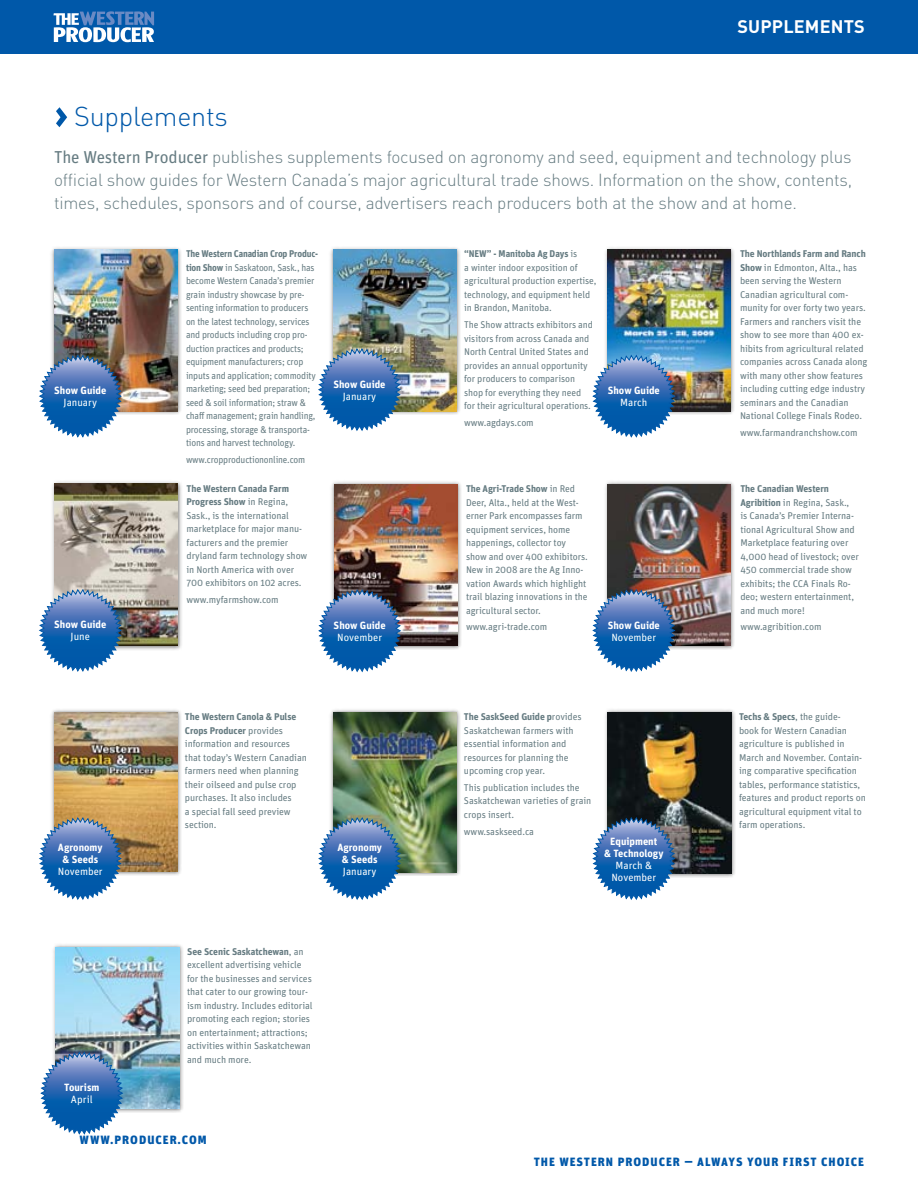
<style>
.page{position:relative;width:918px;height:1188px;background:#fff}
.page>*{position:absolute;margin:0;border:0;box-sizing:border-box;transform-origin:0 0}
.t1{font:700 extra-condensed 60px "Agenda";color:#0058a9}
.t2{font:300 27px "DINOT";letter-spacing:-.01em;color:#0058a9}
.t3{font:700 18px "DIN Pro";letter-spacing:.01em;color:#fff}
.t4{font:300 17.25px/23.2px "DINOT";letter-spacing:-.01em;color:#667c82;text-align:justify}
.t5{font:900 12px "Unit Pro";letter-spacing:.08em;color:#0058a9}
.t6{font:700 10.5px/12px "Unit Pro";color:#fff;text-align:center}
.t7{font:10.5px/12px "Unit Pro";color:#fff;text-align:center}
.t8{font:9.75px/13.5px "Unit Pro";letter-spacing:-.01em;color:#667c82}
.t9{font:9.75px/13.5px "Unit Pro";letter-spacing:-.01em;color:#667c82;scale:.95 1}
.s1{font-family:"Unit Pro";font-weight:400}
.s2{font-weight:700}
</style>
<div class="page">
<div style="left:329px;top:480px;width:133px;height:170px;background:#000;opacity:.5"></div>
<img style="left:334px;top:484px;width:124px;height:162px">
<svg style="left:318px;top:589px;width:84px;height:84px"></svg>
<div style="left:50px;top:479px;width:132px;height:171px;background:#000;opacity:.5"></div>
<img style="left:55px;top:484px;width:123px;height:162px">
<svg style="left:39px;top:588px;width:83px;height:84px"></svg>
<div style="left:603px;top:480px;width:132px;height:170px;background:#000;opacity:.5"></div>
<img style="left:608px;top:484px;width:123px;height:162px">
<img style="left:592px;top:588px;width:84px;height:84px">
<div style="left:328px;top:245px;width:133px;height:170px;background:#000;opacity:.5"></div>
<img style="left:333px;top:250px;width:124px;height:161px">
<svg style="left:318px;top:348px;width:84px;height:83px"></svg>
<div style="left:49px;top:245px;width:133px;height:170px;background:#000;opacity:.5"></div>
<img style="left:54px;top:250px;width:123px;height:161px">
<img style="left:39px;top:354px;width:83px;height:84px">
<div style="left:603px;top:708px;width:132px;height:170px;background:#000;opacity:.5"></div>
<img style="left:608px;top:712px;width:123px;height:162px">
<svg style="left:592px;top:816px;width:84px;height:84px"></svg>
<div style="left:329px;top:708px;width:132px;height:168px;background:#000;opacity:.5"></div>
<img style="left:333px;top:712px;width:124px;height:160px">
<svg style="left:318px;top:816px;width:84px;height:84px"></svg>
<div style="left:49px;top:708px;width:133px;height:168px;background:#000;opacity:.5"></div>
<img style="left:54px;top:712px;width:123px;height:159px">
<svg style="left:39px;top:816px;width:83px;height:84px"></svg>
<div style="left:603px;top:245px;width:132px;height:170px;background:#000;opacity:.5"></div>
<img style="left:608px;top:250px;width:123px;height:161px">
<svg style="left:592px;top:354px;width:84px;height:84px"></svg>
<div style="left:51px;top:942px;width:132px;height:170px;background:#000;opacity:.5"></div>
<img style="left:56px;top:947px;width:123px;height:161px">
<img style="left:40px;top:1051px;width:84px;height:84px">
<div style="left:0;top:0;width:918px;height:54px;background:#0058a9"></div>
<svg style="left:53px;top:11px;width:101px;height:31px"></svg>
<h3 class="t3" style="left:737px;top:15px;width:129px">SUPPLEMENTS</h3>
<h1 class="t1" style="left:54px;top:81px;width:16px">&gt;</h1>
<h2 class="t2" style="left:74px;top:98px;width:155px">Supplements</h2>
<p class="t4" style="left:54px;top:144px;width:800px"><span class="s1">The Western Producer</span> publishes supplements focused on agronomy and seed, equipment and technology plus official show guides for Western Canada’s major agricultural trade shows. Information on the show, contents, times, schedules, sponsors and of course, advertisers reach producers both at the show and at home.</p>
<p class="t6" style="left:54px;top:384px;width:54px">Show Guide</p>
<p class="t7" style="left:64px;top:396px;width:35px">January</p>
<p class="t6" style="left:54px;top:619px;width:54px">Show Guide</p>
<p class="t7" style="left:71px;top:631px;width:21px">June</p>
<p class="t9" style="left:186px;top:247px;width:141px"><span class="s2">The Western Canadian Crop Produc&shy;tion Show</span> in Saskatoon, Sask., has become Western Canada’s premier grain industry showcase by pre&shy;senting information to producers on the latest technology, services and products including crop pro&shy;duction practices and products; equipment manufacturers; crop inputs and application; commodity marketing; seed bed preparation; seed &amp; soil information; straw &amp; chaff management; grain handling, processing, storage &amp; transporta&shy;tions and harvest technology.</p>
<p class="t9" style="left:186px;top:453px;width:127px">www.cropproductiononline.com</p>
<p class="t8" style="left:186px;top:481px;width:122px"><span class="s2">The Western Canada Farm<br>Progress Show</span> in Regina,<br>Sask., is the international marketplace for major manu&shy;facturers and the premier dryland farm technology show in North America with over<br>700 exhibitors on 102 acres.</p>
<p class="t8" style="left:186px;top:593px;width:94px">www.myfarmshow.com</p>
<p class="t6" style="left:333px;top:378px;width:54px">Show Guide</p>
<p class="t7" style="left:343px;top:390px;width:35px">January</p>
<p class="t8" style="left:464px;top:247px;width:134px"><span class="s2">“NEW” - Manitoba Ag Days</span> is<br>a winter indoor exposition of agricultural production expertise, technology, and equipment held in Brandon, Manitoba.</p>
<p class="t8" style="left:464px;top:318px;width:130px">The Show attracts exhibitors and visitors from across Canada and<br>North Central United States and provides an annual opportunity for producers to comparison shop for everything they need for their agricultural operations.</p>
<p class="t8" style="left:464px;top:416px;width:71px">www.agdays.com</p>
<p class="t6" style="left:608px;top:385px;width:54px">Show Guide</p>
<p class="t7" style="left:620px;top:397px;width:29px">March</p>
<p class="t8" style="left:740px;top:247px;width:129px"><span class="s2">The Northlands Farm and Ranch<br>Show</span> in Edmonton, Alta., has been serving the Western<br>Canadian agricultural com&shy;munity for over forty two years.<br>Farmers and ranchers visit the show to see more than 400 ex&shy;hibits from agricultural related companies across Canada along with many other show features including cutting edge industry seminars and the Canadian<br>National College Finals Rodeo.</p>
<p class="t8" style="left:740px;top:426px;width:119px">www.farmandranchshow.com</p>
<p class="t8" style="left:466px;top:482px;width:123px"><span class="s2">The Agri-Trade Show</span> in Red<br>Deer, Alta., held at the West&shy;erner Park encompasses farm equipment services, home happenings, collector toy show and over 400 exhibitors.<br>New in 2008 are the Ag Inno&shy;vation Awards which highlight trail blazing innovations in the agricultural sector.</p>
<p class="t6" style="left:334px;top:619px;width:54px">Show Guide</p>
<p class="t8" style="left:466px;top:620px;width:83px">www.agri-trade.com</p>
<p class="t7" style="left:337px;top:631px;width:46px">November</p>
<p class="t8" style="left:740px;top:482px;width:120px"><span class="s2">The Canadian Western<br>Agribition</span> in Regina, Sask.,<br>is Canada’s Premier Interna&shy;tional Agricultural Show and<br>Marketplace featuring over<br>4,000 head of livestock; over<br>450 commercial trade show exhibits; the CCA Finals Ro&shy;deo; western entertainment, and much more!</p>
<p class="t6" style="left:608px;top:619px;width:54px">Show Guide</p>
<p class="t8" style="left:740px;top:620px;width:83px">www.agribition.com</p>
<p class="t7" style="left:611px;top:631px;width:46px">November</p>
<p class="t6" style="left:58px;top:841px;width:46px">Agronomy &amp; Seeds</p>
<p class="t7" style="left:58px;top:865px;width:46px">November</p>
<p class="t8" style="left:185px;top:710px;width:123px"><span class="s2">The Western Canola &amp; Pulse<br>Crops Producer</span> provides information and resources that today’s Western Canadian farmers need when planning their oilseed and pulse crop purchases. It also includes<br>a special fall seed preview section.</p>
<p class="t6" style="left:337px;top:841px;width:46px">Agronomy &amp; Seeds</p>
<p class="t7" style="left:343px;top:865px;width:35px">January</p>
<p class="t6" style="left:64px;top:1081px;width:37px">Tourism</p>
<p class="t7" style="left:71px;top:1093px;width:23px">April</p>
<p class="t8" style="left:187px;top:944px;width:127px"><span class="s2">See Scenic Saskatchewan</span>, an excellent advertising vehicle for the businesses and services that cater to our growing tour&shy;ism industry. Includes editorial promoting each region; stories on entertainment; attractions; activities within Saskatchewan and much more.</p>
<p class="t5" style="left:80px;top:1131px;width:11px">WWW</p>
<p class="t5" style="left:110px;top:1131px;width:98px">.PRODUCER.COM</p>
<p class="t8" style="left:464px;top:710px;width:119px"><span class="s2">The SaskSeed Guide p</span>rovides<br>Saskatchewan farmers with essential information and resources for planning the upcoming crop year.</p>
<p class="t8" style="left:464px;top:781px;width:129px">This publication includes the<br>Saskatchewan varieties of grain crops insert.</p>
<p class="t8" style="left:464px;top:824px;width:72px">www.saskseed.ca</p>
<p class="t6" style="left:604px;top:835px;width:61px">Equipment<br>&amp; Technology</p>
<p class="t7" style="left:611px;top:859px;width:46px">March &amp;<br>November</p>
<p class="t8" style="left:739px;top:710px;width:128px"><span class="s2">Techs &amp; Specs</span>, the guide-<br>book for Western Canadian agriculture is published in<br>March and November. Contain&shy;ing comparative specification tables, performance statistics, features and product reports on agricultural equipment vital to farm operations.</p>
<p class="t5" style="left:534px;top:1154px;width:332px">THE WESTERN PRODUCER — ALWAYS YOUR FIRST CHOICE</p>
</div>
